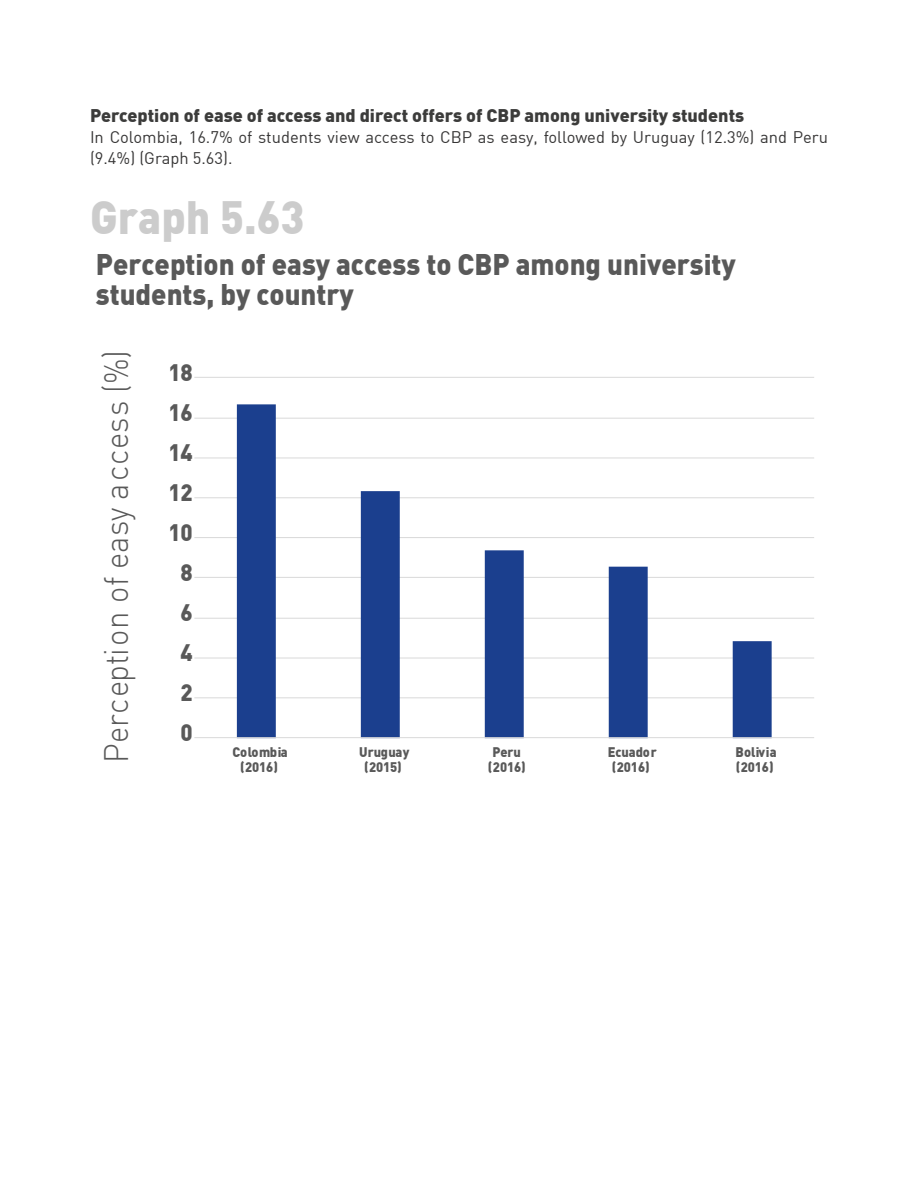
<style>
.page{position:relative;width:918px;height:1188px;background:#fff}
.page>*{position:absolute;margin:0;border:0;box-sizing:border-box;transform-origin:0 0}
.t1{font:900 45.75px "DIN";color:#ccc;scale:.94 1}
.t2{font:300 33.3px "DIN";letter-spacing:.01em;color:#595959;scale:.93 1}
.t3{font:900 29.25px/30.2px "DIN";color:#595959;scale:.94 1}
.t4{font:900 23.4px "DIN";letter-spacing:-.005em;color:#595959;scale:.94 1}
.t5{font:900 18px "DIN";color:#3c3c3b}
.t6{font:16.5px/21px "DIN";color:#373636}
.t7{font:900 13.65px/15px "DIN";letter-spacing:-.005em;color:#595959;text-align:center;scale:.94 1}
.t8{font:900 13.65px "DIN";letter-spacing:.02em;color:#595959;scale:.94 1}
</style>
<div class="page">
<hr style="left:194px;top:377px;width:620px;height:1px;background:#d9d9d9">
<hr style="left:194px;top:418px;width:620px;height:1px;background:#d9d9d9">
<hr style="left:194px;top:458px;width:620px;height:1px;background:#d9d9d9">
<hr style="left:194px;top:497px;width:620px;height:1px;background:#d9d9d9">
<hr style="left:194px;top:537px;width:620px;height:1px;background:#d9d9d9">
<hr style="left:194px;top:577px;width:620px;height:1px;background:#d9d9d9">
<hr style="left:194px;top:618px;width:620px;height:1px;background:#d9d9d9">
<hr style="left:194px;top:658px;width:620px;height:1px;background:#d9d9d9">
<hr style="left:194px;top:697px;width:620px;height:1px;background:#d9d9d9">
<svg style="left:237px;top:404px;width:535px;height:333px"></svg>
<hr style="left:194px;top:737px;width:620px;height:1px;background:#d9d9d9">
<p class="t5" style="left:90px;top:103px;width:656px">Perception of ease of access and direct offers of CBP among university students</p>
<p class="t6" style="left:90px;top:126px;width:740px">In Colombia, 16.7% of students view access to CBP as easy, followed by Uruguay (12.3%) and Peru (9.4%) (Graph 5.63).</p>
<h1 class="t1" style="left:90px;top:186px;width:230px">Graph 5.63</h1>
<h3 class="t3" style="left:96px;top:248px;width:682px">Perception of easy access to CBP among university students, by country</h3>
<h2 class="t2" style="left:96px;top:763px;width:446px;rotate:-90deg">Perception of easy access (%)</h2>
<h3 class="t4" style="left:169px;top:357px;width:27px">18</h3>
<h3 class="t4" style="left:169px;top:397px;width:27px">16</h3>
<h3 class="t4" style="left:169px;top:437px;width:27px">14</h3>
<h3 class="t4" style="left:169px;top:477px;width:27px">12</h3>
<h3 class="t4" style="left:169px;top:517px;width:27px">10</h3>
<h3 class="t4" style="left:181px;top:557px;width:15px">8</h3>
<h3 class="t4" style="left:181px;top:597px;width:15px">6</h3>
<h3 class="t4" style="left:181px;top:637px;width:15px">4</h3>
<h3 class="t4" style="left:181px;top:677px;width:15px">2</h3>
<h3 class="t4" style="left:181px;top:717px;width:15px">0</h3>
<p class="t7" style="left:233px;top:744px;width:60px">Colombia (2016)</p>
<p class="t7" style="left:359px;top:744px;width:55px">Uruguay (2015)</p>
<p class="t7" style="left:488px;top:744px;width:42px">Peru (2016)</p>
<p class="t7" style="left:608px;top:744px;width:54px">Ecuador (2016)</p>
<p class="t8" style="left:735px;top:743px;width:45px">Bolivia</p>
<p class="t7" style="left:736px;top:758px;width:42px">(2016)</p>
</div>
